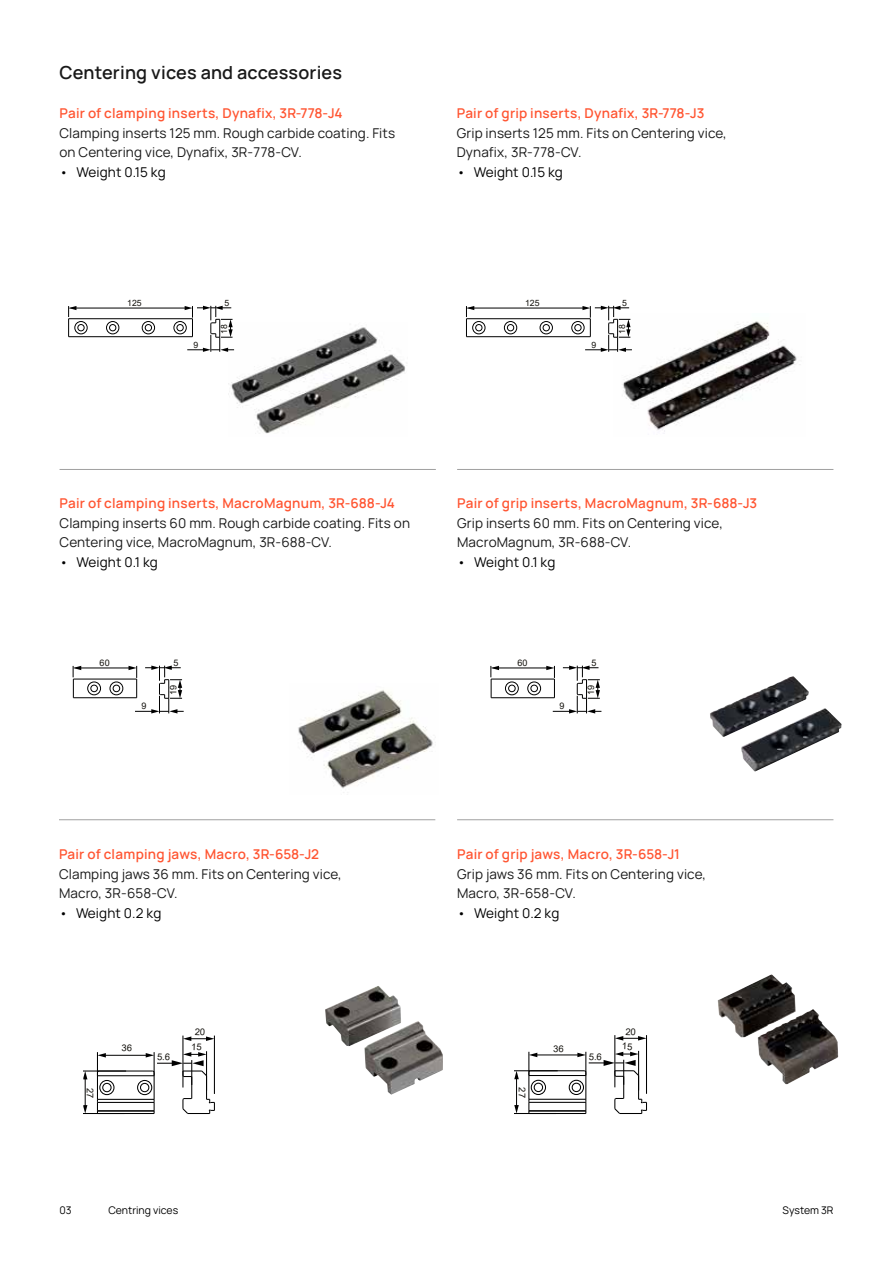
<style>
.page{position:relative;width:893px;height:1263px;background:#fff}
.page>*{position:absolute;margin:0;border:0;box-sizing:border-box;transform-origin:0 0}
.t1{font:600 18px "Manrope";letter-spacing:.01em;color:#191919}
.t2{font:13.5px/19.5px "Manrope";letter-spacing:.01em;color:#191919}
.t3{font:600 13.5px "Manrope";letter-spacing:.015em;color:#ff5532}
.t4{font:13.5px "Manrope";letter-spacing:.01em;color:#000}
.t5{font:10.5px "Manrope";color:#000}
.t6{font:9.3px/14.7px "Arial";color:#13110c;text-align:center}
.t7{font:9px "Arial";color:#13110c}
.t8{font:8.7px "Arial";color:#13110c}
</style>
<div class="page">
<hr style="left:457px;top:819px;width:376px;height:1px;background:#a0a0a0">
<hr style="left:457px;top:469px;width:376px;height:1px;background:#a0a0a0">
<hr style="left:59px;top:819px;width:376px;height:1px;background:#a0a0a0">
<hr style="left:60px;top:469px;width:376px;height:1px;background:#a0a0a0">
<img style="left:718px;top:974px;width:120px;height:110px">
<img style="left:325px;top:986px;width:118px;height:109px">
<img style="left:298px;top:690px;width:135px;height:103px">
<img style="left:710px;top:676px;width:132px;height:95px">
<img style="left:228px;top:327px;width:177px;height:107px">
<img style="left:622px;top:321px;width:178px;height:111px">
<hr style="left:69px;top:336px;width:123px;height:1px;background:#000">
<hr style="left:69px;top:318px;width:123px;height:1px;background:#000">
<hr style="left:75px;top:308px;width:111px;height:1px;background:#000">
<svg style="left:68px;top:306px;width:8px;height:31px"></svg>
<div style="left:106px;top:321px;width:13px;height:13px;border:1px solid #000;border-radius:50%"></div>
<div style="left:74px;top:321px;width:14px;height:13px;border:1px solid #000;border-radius:50%"></div>
<div style="left:173px;top:321px;width:14px;height:13px;border:1px solid #000;border-radius:50%"></div>
<div style="left:142px;top:321px;width:13px;height:13px;border:1px solid #000;border-radius:50%"></div>
<div style="left:109px;top:324px;width:7px;height:7px;border:1px solid #000;border-radius:50%"></div>
<div style="left:145px;top:324px;width:7px;height:7px;border:1px solid #000;border-radius:50%"></div>
<div style="left:77px;top:324px;width:8px;height:7px;border:1px solid #000;border-radius:50%"></div>
<div style="left:176px;top:324px;width:8px;height:7px;border:1px solid #000;border-radius:50%"></div>
<svg style="left:185px;top:306px;width:49px;height:46px"></svg>
<hr style="left:466px;top:336px;width:124px;height:1px;background:#000">
<hr style="left:466px;top:318px;width:124px;height:1px;background:#000">
<hr style="left:473px;top:308px;width:111px;height:1px;background:#000">
<svg style="left:466px;top:306px;width:8px;height:31px"></svg>
<div style="left:504px;top:321px;width:13px;height:13px;border:1px solid #000;border-radius:50%"></div>
<div style="left:472px;top:321px;width:13px;height:13px;border:1px solid #000;border-radius:50%"></div>
<div style="left:571px;top:321px;width:14px;height:13px;border:1px solid #000;border-radius:50%"></div>
<div style="left:540px;top:321px;width:13px;height:13px;border:1px solid #000;border-radius:50%"></div>
<div style="left:507px;top:324px;width:7px;height:7px;border:1px solid #000;border-radius:50%"></div>
<div style="left:543px;top:324px;width:7px;height:7px;border:1px solid #000;border-radius:50%"></div>
<div style="left:475px;top:324px;width:7px;height:7px;border:1px solid #000;border-radius:50%"></div>
<div style="left:574px;top:324px;width:8px;height:7px;border:1px solid #000;border-radius:50%"></div>
<svg style="left:582px;top:306px;width:50px;height:46px"></svg>
<hr style="left:73px;top:697px;width:64px;height:1px;background:#000">
<hr style="left:73px;top:678px;width:64px;height:1px;background:#000">
<hr style="left:80px;top:668px;width:50px;height:1px;background:#000">
<svg style="left:73px;top:666px;width:8px;height:32px"></svg>
<div style="left:87px;top:681px;width:14px;height:14px;border:1px solid #000;border-radius:50%"></div>
<div style="left:109px;top:681px;width:14px;height:14px;border:1px solid #000;border-radius:50%"></div>
<div style="left:90px;top:685px;width:8px;height:7px;border:1px solid #000;border-radius:50%"></div>
<div style="left:113px;top:685px;width:7px;height:7px;border:1px solid #000;border-radius:50%"></div>
<svg style="left:129px;top:665px;width:55px;height:48px"></svg>
<hr style="left:491px;top:697px;width:63px;height:1px;background:#000">
<hr style="left:491px;top:678px;width:63px;height:1px;background:#000">
<hr style="left:498px;top:668px;width:50px;height:1px;background:#000">
<svg style="left:490px;top:666px;width:9px;height:32px"></svg>
<div style="left:505px;top:681px;width:14px;height:14px;border:1px solid #000;border-radius:50%"></div>
<div style="left:527px;top:681px;width:14px;height:14px;border:1px solid #000;border-radius:50%"></div>
<div style="left:508px;top:685px;width:8px;height:7px;border:1px solid #000;border-radius:50%"></div>
<div style="left:530px;top:685px;width:8px;height:7px;border:1px solid #000;border-radius:50%"></div>
<svg style="left:546px;top:665px;width:55px;height:48px"></svg>
<hr style="left:529px;top:1099px;width:57px;height:1px;background:#000">
<hr style="left:529px;top:1102px;width:57px;height:1px;background:#000">
<hr style="left:529px;top:1113px;width:57px;height:1px;background:#000">
<svg style="left:615px;top:1036px;width:31px;height:4px"></svg>
<hr style="left:614px;top:1035px;width:1px;height:52px;background:#000">
<hr style="left:638px;top:1051px;width:1px;height:39px;background:#000">
<hr style="left:646px;top:1035px;width:1px;height:59px;background:#000">
<hr style="left:536px;top:1054px;width:43px;height:1px;background:#000">
<svg style="left:514px;top:1071px;width:5px;height:42px"></svg>
<hr style="left:514px;top:1070px;width:44px;height:1px;background:#000">
<hr style="left:514px;top:1113px;width:42px;height:1px;background:#000">
<div style="left:569px;top:1080px;width:15px;height:15px;border:1px solid #000;border-radius:50%"></div>
<div style="left:531px;top:1080px;width:15px;height:15px;border:1px solid #000;border-radius:50%"></div>
<div style="left:572px;top:1083px;width:9px;height:9px;border:1px solid #000;border-radius:50%"></div>
<div style="left:534px;top:1083px;width:9px;height:9px;border:1px solid #000;border-radius:50%"></div>
<hr style="left:529px;top:1075px;width:57px;height:1px;background:#000">
<hr style="left:530px;top:1070px;width:54px;height:1px;background:#000">
<hr style="left:529px;top:1110px;width:57px;height:1px;background:#000">
<svg style="left:528px;top:1052px;width:9px;height:61px"></svg>
<hr style="left:97px;top:1099px;width:57px;height:1px;background:#000">
<hr style="left:97px;top:1102px;width:57px;height:1px;background:#000">
<hr style="left:97px;top:1113px;width:57px;height:1px;background:#000">
<svg style="left:183px;top:1036px;width:31px;height:5px"></svg>
<hr style="left:182px;top:1035px;width:1px;height:52px;background:#000">
<hr style="left:206px;top:1051px;width:1px;height:39px;background:#000">
<hr style="left:214px;top:1035px;width:1px;height:59px;background:#000">
<hr style="left:104px;top:1055px;width:43px;height:1px;background:#000">
<svg style="left:83px;top:1071px;width:4px;height:42px"></svg>
<hr style="left:83px;top:1070px;width:43px;height:1px;background:#000">
<hr style="left:83px;top:1113px;width:42px;height:1px;background:#000">
<div style="left:137px;top:1080px;width:15px;height:15px;border:1px solid #000;border-radius:50%"></div>
<div style="left:99px;top:1080px;width:16px;height:15px;border:1px solid #000;border-radius:50%"></div>
<div style="left:140px;top:1083px;width:9px;height:9px;border:1px solid #000;border-radius:50%"></div>
<div style="left:102px;top:1083px;width:10px;height:9px;border:1px solid #000;border-radius:50%"></div>
<hr style="left:97px;top:1075px;width:57px;height:1px;background:#000">
<hr style="left:99px;top:1070px;width:54px;height:1px;background:#000">
<hr style="left:97px;top:1110px;width:57px;height:1px;background:#000">
<svg style="left:96px;top:1052px;width:10px;height:61px"></svg>
<svg style="left:577px;top:1052px;width:70px;height:62px"></svg>
<svg style="left:146px;top:1052px;width:69px;height:62px"></svg>
<h1 class="t1" style="left:60px;top:58px;width:284px">Centering vices and accessories</h1>
<p class="t3" style="left:60px;top:102px;width:285px">Pair of clamping inserts, Dynafix, 3R-778-J4</p>
<p class="t2" style="left:60px;top:122px;width:337px">Clamping inserts 125 mm. Rough carbide coating. Fits on Centering vice, Dynafix, 3R-778-CV.</p>
<p class="t4" style="left:60px;top:161px;width:108px">• Weight 0.15 kg</p>
<p class="t3" style="left:457px;top:102px;width:249px">Pair of grip inserts, Dynafix, 3R-778-J3</p>
<p class="t2" style="left:457px;top:122px;width:272px">Grip inserts 125 mm. Fits on Centering vice,<br>Dynafix, 3R-778-CV.</p>
<p class="t4" style="left:457px;top:161px;width:108px">• Weight 0.15 kg</p>
<p class="t8" style="left:127px;top:297px;width:16px">125</p>
<p class="t8" style="left:224px;top:297px;width:6px">5</p>
<p class="t8" style="left:525px;top:297px;width:16px">125</p>
<p class="t8" style="left:622px;top:297px;width:6px">5</p>
<p class="t8" style="left:218px;top:334px;width:11px;rotate:-90deg">18</p>
<p class="t8" style="left:616px;top:334px;width:11px;rotate:-90deg">18</p>
<p class="t8" style="left:194px;top:338px;width:6px">9</p>
<p class="t8" style="left:591px;top:338px;width:6px">9</p>
<p class="t3" style="left:60px;top:492px;width:337px">Pair of clamping inserts, MacroMagnum, 3R-688-J4</p>
<p class="t2" style="left:60px;top:512px;width:352px">Clamping inserts 60 mm. Rough carbide coating. Fits on<br>Centering vice, MacroMagnum, 3R-688-CV.</p>
<p class="t4" style="left:60px;top:551px;width:100px">• Weight 0.1 kg</p>
<p class="t3" style="left:457px;top:492px;width:302px">Pair of grip inserts, MacroMagnum, 3R-688-J3</p>
<p class="t2" style="left:457px;top:512px;width:267px">Grip inserts 60 mm. Fits on Centering vice,<br>MacroMagnum, 3R-688-CV.</p>
<p class="t4" style="left:457px;top:551px;width:100px">• Weight 0.1 kg</p>
<p class="t7" style="left:100px;top:656px;width:12px">60</p>
<p class="t7" style="left:174px;top:656px;width:7px">5</p>
<p class="t7" style="left:517px;top:656px;width:12px">60</p>
<p class="t7" style="left:591px;top:656px;width:7px">5</p>
<p class="t7" style="left:167px;top:695px;width:12px;rotate:-90deg">19</p>
<p class="t7" style="left:585px;top:695px;width:12px;rotate:-90deg">19</p>
<p class="t7" style="left:142px;top:700px;width:7px">9</p>
<p class="t7" style="left:559px;top:700px;width:7px">9</p>
<p class="t3" style="left:59px;top:843px;width:262px">Pair of clamping jaws, Macro, 3R-658-J2</p>
<p class="t2" style="left:59px;top:863px;width:284px">Clamping jaws 36 mm. Fits on Centering vice,<br>Macro, 3R-658-CV.</p>
<p class="t4" style="left:59px;top:902px;width:104px">• Weight 0.2 kg</p>
<p class="t3" style="left:457px;top:843px;width:224px">Pair of grip jaws, Macro, 3R-658-J1</p>
<p class="t2" style="left:457px;top:863px;width:250px">Grip jaws 36 mm. Fits on Centering vice,<br>Macro, 3R-658-CV.</p>
<p class="t4" style="left:457px;top:902px;width:104px">• Weight 0.2 kg</p>
<p class="t6" style="left:192px;top:1024px;width:15px;line-height:15.1px;rotate:2deg">20<br>15</p>
<p class="t6" style="left:623px;top:1024px;width:15px;rotate:2deg">20<br>15</p>
<p class="t6" style="left:97px;top:1087px;width:12px;rotate:90deg">27</p>
<p class="t6" style="left:529px;top:1087px;width:12px;rotate:90deg">27</p>
<p class="t5" style="left:60px;top:1202px;width:14px">03</p>
<p class="t5" style="left:108px;top:1202px;width:71px">Centring vices</p>
<p class="t5" style="left:783px;top:1202px;width:52px">System 3R</p>
</div>
